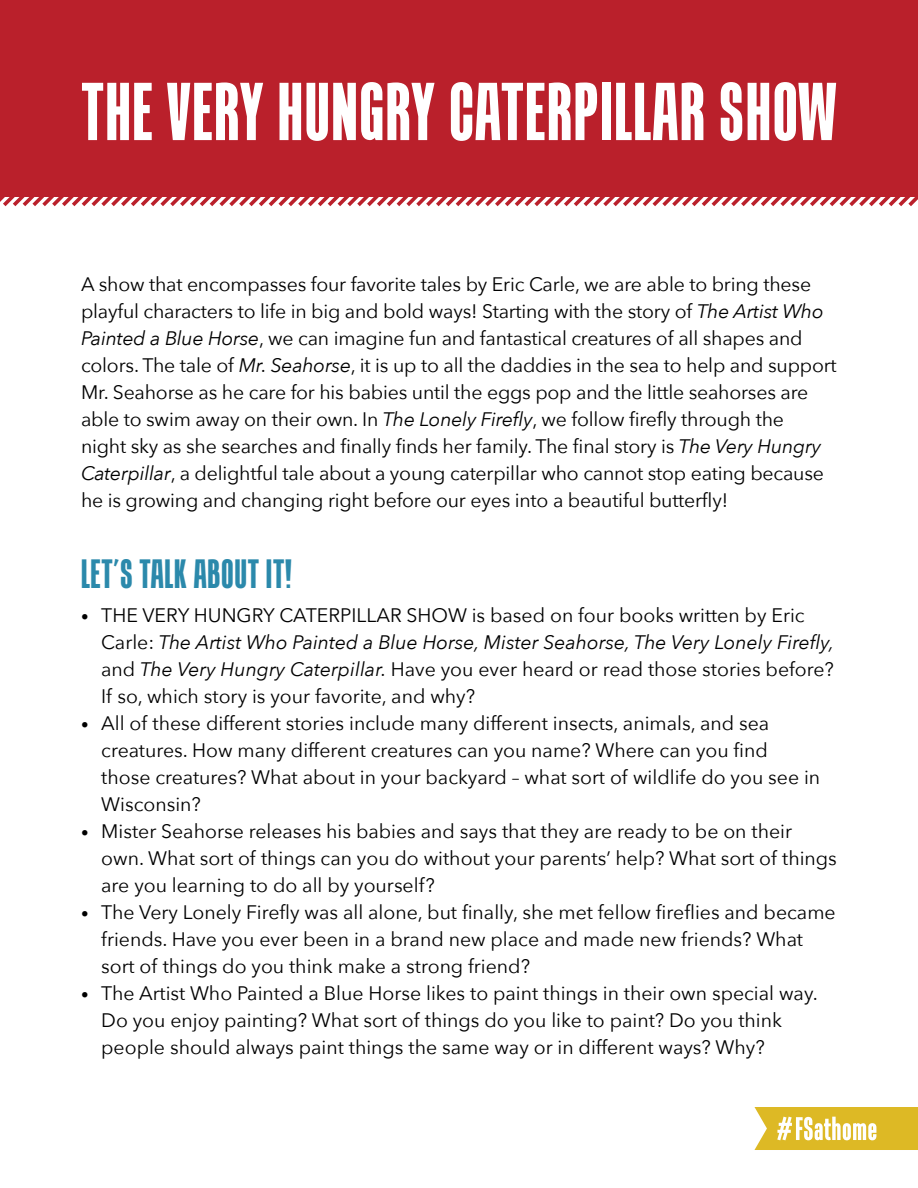
<style>
.page{position:relative;width:918px;height:1188px;background:#fff}
.page>*{position:absolute;margin:0;border:0;box-sizing:border-box;transform-origin:0 0}
.t1{font:700 75px "Tandelle Rg";letter-spacing:.02em;color:#fff}
.t2{font:700 37.5px "Tandelle Rg";letter-spacing:.02em;color:#2b89ab}
.t3{font:19.5px/27px "Avenir Next";color:#000}
.s1{font-style:italic}
.s2{font-size:15px}
</style>
<div class="page">
<svg style="left:754px;top:1107px;width:164px;height:43px"></svg>
<svg style="left:0;top:196px;width:918px;height:11px"></svg>
<div style="left:0;top:0;width:918px;height:196px;background:#ba202b"></div>
<h1 class="t1" style="left:81px;top:66px;width:757px">THE VERY HUNGRY CATERPILLAR SHOW</h1>
<p class="t3" style="left:81px;top:270px;width:757px">A show that encompasses four favorite tales by Eric Carle, we are able to bring these playful characters to life in big and bold ways! Starting with the story of <span class="s1">The Artist Who Painted a Blue Horse</span>, we can imagine fun and fantastical creatures of all shapes and colors. The tale of <span class="s1">Mr. Seahorse</span>, it is up to all the daddies in the sea to help and support Mr. Seahorse as he care for his babies until the eggs pop and the little seahorses are able to swim away on their own. In <span class="s1">The Lonely Firefly</span>, we follow firefly through the<br>night sky as she searches and finally finds her family. The final story is <span class="s1">The Very Hungry Caterpillar</span>, a delightful tale about a young caterpillar who cannot stop eating because he is growing and changing right before our eyes into a beautiful butterfly!</p>
<h2 class="t2" style="left:81px;top:551px;width:212px">LET’S TALK ABOUT IT!</h2>
<p class="t3" style="left:101px;top:601px;width:735px;text-indent:-20px"><span class="s2">•</span> THE VERY HUNGRY CATERPILLAR SHOW is based on four books written by Eric Carle: <span class="s1">The Artist Who Painted a Blue Horse, Mister Seahorse, The Very Lonely Firefly, </span>and <span class="s1">The Very Hungry Caterpillar.</span> Have you ever heard or read those stories before?<br>If so, which story is your favorite, and why?</p>
<p class="t3" style="left:101px;top:709px;width:721px;text-indent:-20px"><span class="s2">•</span> All of these different stories include many different insects, animals, and sea creatures. How many different creatures can you name? Where can you find those creatures? What about in your backyard – what sort of wildlife do you see in Wisconsin?</p>
<p class="t3" style="left:101px;top:817px;width:737px;text-indent:-20px"><span class="s2">•</span> Mister Seahorse releases his babies and says that they are ready to be on their own. What sort of things can you do without your parents’ help? What sort of things are you learning to do all by yourself?</p>
<p class="t3" style="left:101px;top:898px;width:736px;text-indent:-20px"><span class="s2">•</span> The Very Lonely Firefly was all alone, but finally, she met fellow fireflies and became friends. Have you ever been in a brand new place and made new friends? What sort of things do you think make a strong friend?</p>
<p class="t3" style="left:101px;top:979px;width:718px;text-indent:-20px"><span class="s2">•</span> The Artist Who Painted a Blue Horse likes to paint things in their own special way.<br>Do you enjoy painting? What sort of things do you like to paint? Do you think people should always paint things the same way or in different ways? Why?</p>
</div>
